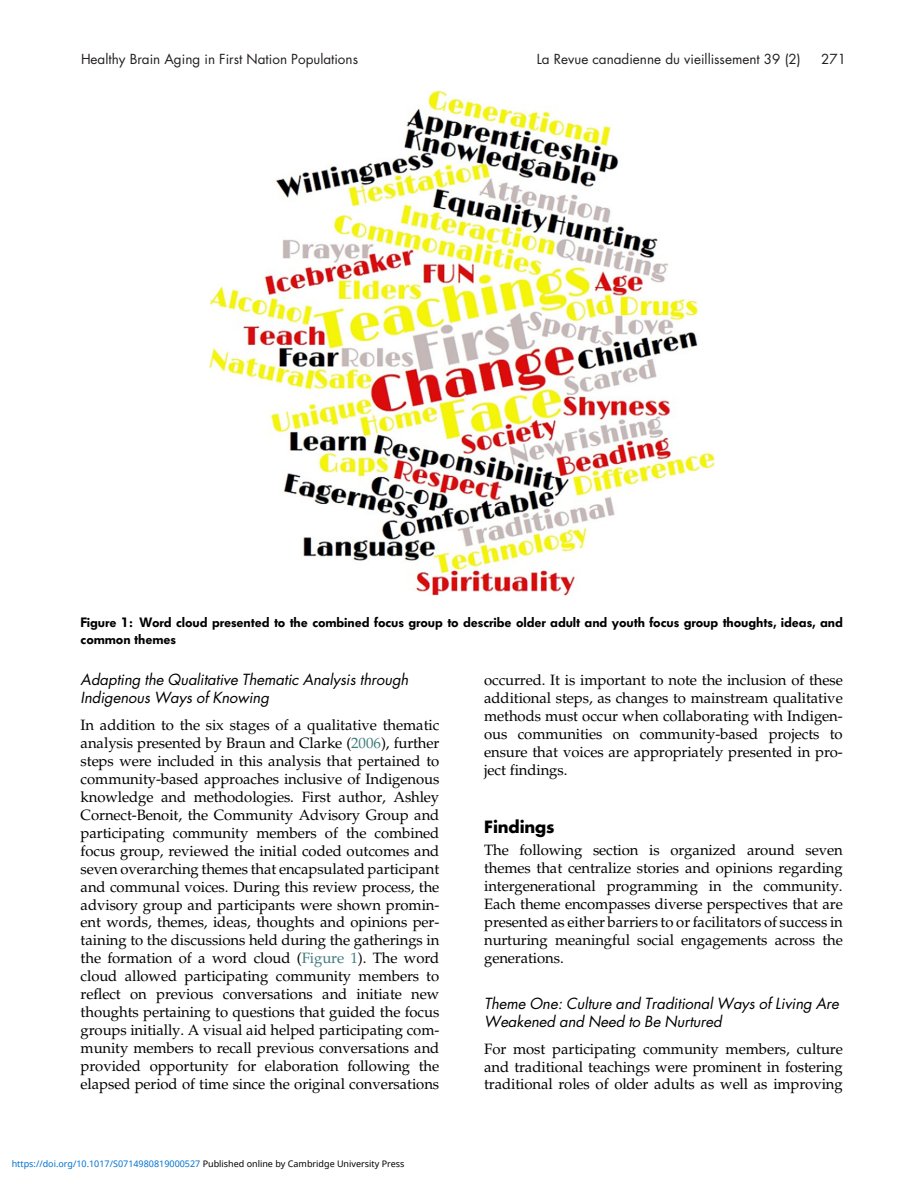
<style>
.page{position:relative;width:918px;height:1188px;background:#fff}
.page>*{position:absolute;margin:0;border:0;box-sizing:border-box;transform-origin:0 0}
.t1{font:16.5px "Adv O Tf 32 ed 098.B";color:#000}
.t2{font:15px/18px "Adv O Te 94 fe 8 f 8";color:#000;text-align:justify}
.t3{font:15px/18px "Adv O Te 0 c 89055.I";color:#000}
.t4{font:13.5px/16.4px "Adv O Tc 301 fd 35";color:#000}
.t5{font:13.5px "Futura";color:#231f20}
.t6{font:13.5px "Adv OT735 b 620 e";color:#000}
.t7{font:9px "Noto Sans";color:#0172cf}
.s1{color:#3f7c7d}
.s2{color:#000}
</style>
<div class="page">
<img style="left:210px;top:91px;width:504px;height:505px">
<p class="t6" style="left:81px;top:49px;width:272px">Healthy Brain Aging in First Nation Populations</p>
<p class="t6" style="left:595px;top:49px;width:219px">La Revue canadienne du vieillissement</p>
<p class="t6" style="left:835px;top:49px;width:10px">9</p>
<p class="t5" style="left:81px;top:51px;width:279px">Healthy Brain Aging in First Nation Populations</p>
<p class="t5" style="left:537px;top:51px;width:265px">La Revue canadienne du vieillissement 39 (2)</p>
<p class="t5" style="left:821px;top:51px;width:26px">271</p>
<p class="t4" style="left:81px;top:615px;width:764px">Figure 1: Word cloud presented to the combined focus group to describe older adult and youth focus group thoughts, ideas, and common themes</p>
<p class="t3" style="left:81px;top:671px;width:329px">Adapting the Qualitative Thematic Analysis through<br>Indigenous Ways of Knowing</p>
<p class="t2" style="left:81px;top:716px;width:360px">In addition to the six stages of a qualitative thematic analysis presented by Braun and Clarke (<span class="s1">2006</span>), further steps were included in this analysis that pertained to community-based approaches inclusive of Indigenous knowledge and methodologies. First author, Ashley Cornect-Benoit, the Community Advisory Group and participating community members of the combined focus group, reviewed the initial coded outcomes and seven overarching themes that encapsulated participant and communal voices. During this review process, the advisory group and participants were shown promin&shy;ent words, themes, ideas, thoughts and opinions per&shy;taining to the discussions held during the gatherings in the formation of a word cloud (<span class="s1">Figure 1</span>). The word cloud allowed participating community members to reflect on previous conversations and initiate new thoughts pertaining to questions that guided the focus groups initially. A visual aid helped participating com&shy;munity members to recall previous conversations and provided opportunity for elaboration following the elapsed period of time since the original conversations</p>
<p class="t7" style="left:12px;top:1157px;width:394px">https://doi.org/10.1017/S0714980819000527 <span class="s2">Published online by Cambridge University Press</span></p>
<p class="t2" style="left:484px;top:672px;width:360px">occurred. It is important to note the inclusion of these additional steps, as changes to mainstream qualitative methods must occur when collaborating with Indigen&shy;ous communities on community-based projects to ensure that voices are appropriately presented in pro&shy;ject findings.</p>
<p class="t1" style="left:484px;top:816px;width:72px">Findings</p>
<p class="t2" style="left:484px;top:841px;width:360px">The following section is organized around seven themes that centralize stories and opinions regarding intergenerational programming in the community.<br>Each theme encompasses diverse perspectives that are presented as either barriers to or facilitators of success in nurturing meaningful social engagements across the generations.</p>
<p class="t3" style="left:484px;top:995px;width:356px">Theme One: Culture and Traditional Ways of Living Are<br>Weakened and Need to Be Nurtured</p>
<p class="t2" style="left:484px;top:1040px;width:360px">For most participating community members, culture and traditional teachings were prominent in fostering traditional roles of older adults as well as improving</p>
</div>
